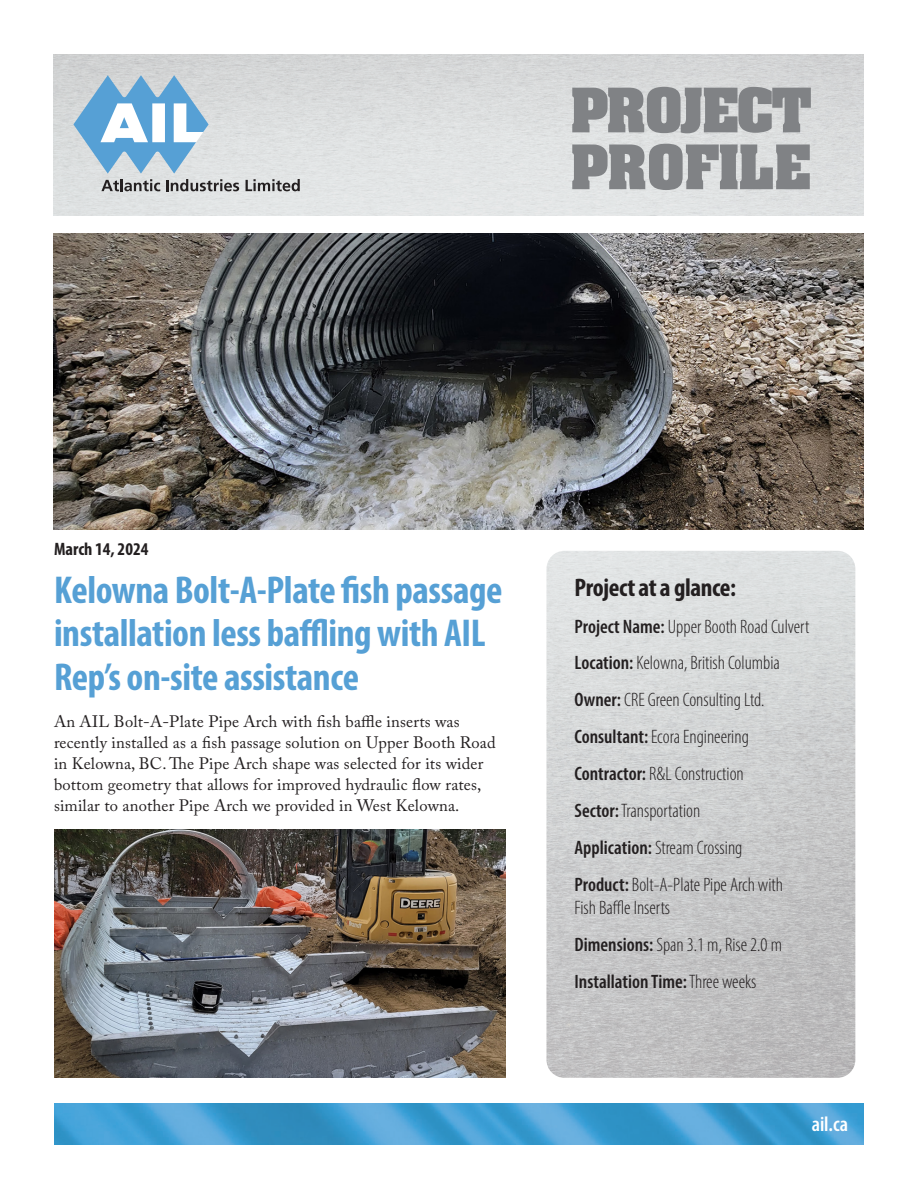
<style>
.page{position:relative;width:918px;height:1188px;background:#fff}
.page>*{position:absolute;margin:0;border:0;box-sizing:border-box;transform-origin:0 0}
.t1{font:700 52.5px/56.8px "Aachen";letter-spacing:-.01em;color:#808285}
.Head{font:700 condensed 39px/43.5px "Myriad Pro";letter-spacing:-.01em;color:#56a0d5}
.Header_Blue_2{font:700 condensed 25.5px "Myriad Pro";letter-spacing:-.015em;color:#231f20}
.t2{font:600 condensed 21px "Myriad Pro";color:#fff}
.Project_details{font:300 condensed 19.5px/23.4px "Myriad Pro";color:#231f20}
.Project_details-2{font:600 condensed 19.5px "Myriad Pro";color:#231f20}
.Date{font:700 condensed 18px "Myriad Pro";color:#231f20}
.copy{font:16.5px/21px "Adobe Caslon Pro";letter-spacing:.01em;color:#231f20}
.s1{font-weight:600}
.s2{font-weight:300}
</style>
<div class="page">
<img style="left:54px;top:234px;width:810px;height:295px">
<img style="left:54px;top:1103px;width:810px;height:41px">
<img style="left:54px;top:54px;width:810px;height:162px">
<svg style="left:246px;top:179px;width:54px;height:12px"></svg>
<svg style="left:73px;top:75px;width:166px;height:116px;background:#aec7d8"></svg>
<img style="left:546px;top:551px;width:309px;height:527px">
<img style="left:54px;top:829px;width:451px;height:249px">
<p class="t1" style="left:570px;top:80px;width:243px">PROJECT<br>PROFILE</p>
<p class="Date" style="left:54px;top:538px;width:96px">March 14, 2024</p>
<p class="Head" style="left:54px;top:567px;width:450px">Kelowna Bolt-A-Plate fish passage installation less baffling with AIL<br>Rep’s on-site assistance</p>
<p class="copy" style="left:54px;top:711px;width:443px">An AIL Bolt-A-Plate Pipe Arch with fish baffle inserts was recently installed as a fish passage solution on Upper Booth Road in Kelowna, BC. The Pipe Arch shape was selected for its wider bottom geometry that allows for improved hydraulic flow rates, similar to another Pipe Arch we provided in West Kelowna.</p>
<p class="Header_Blue_2" style="left:575px;top:571px;width:163px">Project at a glance:</p>
<p class="Project_details" style="left:575px;top:614px;width:236px"><span class="s1">Project Name:</span> Upper Booth Road Culvert</p>
<p class="Project_details" style="left:575px;top:651px;width:207px"><span class="s1">Location:</span> Kelowna, British Columbia</p>
<p class="Project_details" style="left:575px;top:688px;width:191px"><span class="s1">Owner:</span> CRE Green Consulting Ltd.</p>
<p class="Project_details" style="left:575px;top:725px;width:176px"><span class="s1">Consultant:</span> Ecora Engineering</p>
<p class="Project_details" style="left:575px;top:762px;width:171px"><span class="s1">Contractor:</span> R&amp;L Construction</p>
<p class="Project_details" style="left:575px;top:799px;width:127px"><span class="s1">Sector:</span> Transportation</p>
<p class="Project_details" style="left:575px;top:836px;width:169px"><span class="s1">Application:</span> Stream Crossing</p>
<p class="Project_details" style="left:575px;top:873px;width:210px"><span class="s1">Product:</span> Bolt-A-Plate Pipe Arch with<br>Fish Baffle Inserts</p>
<p class="Project_details" style="left:575px;top:933px;width:209px"><span class="s1">Dimensions:</span> Span 3.1 m, Rise 2.0 m</p>
<p class="Project_details-2" style="left:575px;top:970px;width:183px">Installation Time: <span class="s2">Three weeks</span></p>
<p class="t2" style="left:812px;top:1111px;width:38px">ail.ca</p>
</div>
